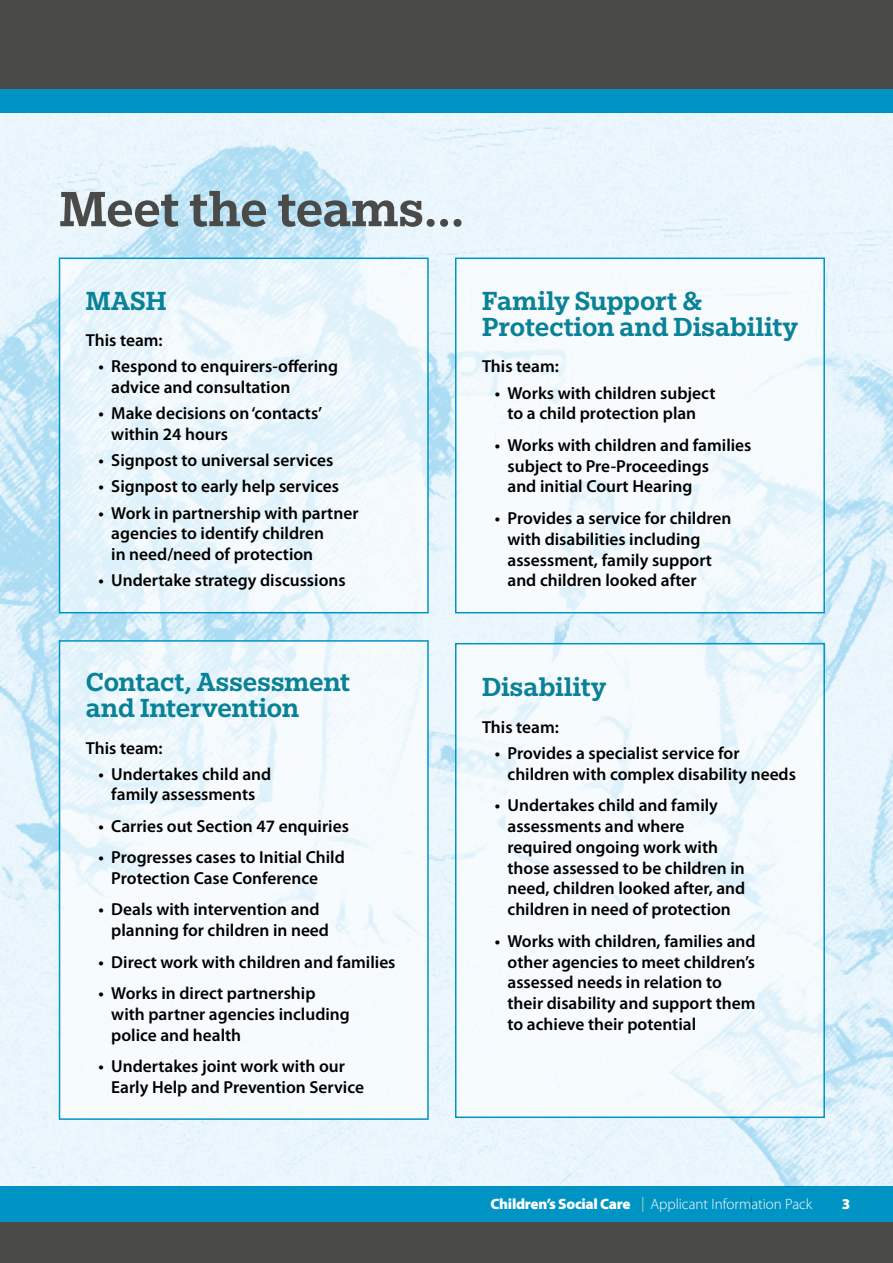
<style>
.page{position:relative;width:893px;height:1263px;background:#fff}
.page>*{position:absolute;margin:0;border:0;box-sizing:border-box;transform-origin:0 0}
.Myriad_Body_Text_par{font:500 54px "Egyptian Slate Pro";letter-spacing:-.01em;color:#4a4a49}
.Myriad_Body_Text_par-2{font:500 28.5px/26.1px "Egyptian Slate Pro";color:#098196}
.Myriad_Body_Text_par-3{font:600 17.4px/20.9px "Myriad Pro";color:#000}
.t1{font:300 15px "Myriad Pro";color:#fff}
.t2{font:900 15px "Myriad Pro";letter-spacing:-.02em;color:#fff}
.s1{font-weight:900}
.s2{font-weight:400;color:#96cca6}
.s3{font-weight:400}
</style>
<div class="page">
<img style="left:0;top:113px;width:893px;height:1073px">
<div style="left:0;top:1222px;width:893px;height:41px;background:#4a4a49"></div>
<div style="left:0;top:1186px;width:893px;height:36px;background:#0094c5"></div>
<div style="left:0;top:87px;width:893px;height:26px;background:#0094c5"></div>
<div style="left:0;top:0;width:893px;height:88px;background:#4a4a49"></div>
<div style="left:60px;top:258px;width:368px;height:355px;background:linear-gradient(to bottom,#eaf6fc,#ebf6fc)"></div>
<div style="left:59px;top:258px;width:370px;height:355px;border:2px solid #0094c5"></div>
<svg style="left:458px;top:261px;width:364px;height:349px;fill:#f6fbfd"></svg>
<div style="left:455px;top:258px;width:370px;height:355px;border:2px solid #0094c5"></div>
<svg style="left:62px;top:643px;width:364px;height:474px;fill:#f6fbfd"></svg>
<div style="left:59px;top:640px;width:370px;height:480px;border:2px solid #0094c5"></div>
<svg style="left:458px;top:646px;width:364px;height:469px;fill:#f6fbfd"></svg>
<div style="left:455px;top:643px;width:370px;height:475px;border:2px solid #0094c5"></div>
<p class="Myriad_Body_Text_par" style="left:60px;top:180px;width:407px">Meet the teams...</p>
<p class="Myriad_Body_Text_par-2" style="left:86px;top:287px;width:82px">MASH</p>
<p class="Myriad_Body_Text_par-3" style="left:86px;top:330px;width:78px">This team:</p>
<p class="Myriad_Body_Text_par-3" style="left:111px;top:356px;width:228px;text-indent:-13px">• Respond to enquirers-offering advice and consultation</p>
<p class="Myriad_Body_Text_par-3" style="left:111px;top:403px;width:212px;text-indent:-13px">• Make decisions on ‘contacts’ within 24 hours</p>
<p class="Myriad_Body_Text_par-3" style="left:99px;top:450px;width:236px">• Signpost to universal services</p>
<p class="Myriad_Body_Text_par-3" style="left:99px;top:476px;width:242px">• Signpost to early help services</p>
<p class="Myriad_Body_Text_par-3" style="left:111px;top:502px;width:249px;text-indent:-13px">• Work in partnership with partner agencies to identify children<br>in need/need of protection</p>
<p class="Myriad_Body_Text_par-3" style="left:99px;top:570px;width:249px">• Undertake strategy discussions</p>
<p class="Myriad_Body_Text_par-2" style="left:482px;top:287px;width:317px">Family Support &amp;<br>Protection and Disability</p>
<p class="Myriad_Body_Text_par-3" style="left:482px;top:356px;width:78px">This team:</p>
<p class="Myriad_Body_Text_par-3" style="left:495px;top:382px;width:222px;text-align:center">• Works with children subject to a child protection plan</p>
<p class="Myriad_Body_Text_par-3" style="left:507px;top:434px;width:245px;text-indent:-13px">• Works with children and families subject to Pre-Proceedings<br>and initial Court Hearing</p>
<p class="Myriad_Body_Text_par-3" style="left:507px;top:507px;width:225px;text-indent:-13px">• Provides a service for children with disabilities including assessment, family support and children looked after</p>
<p class="Myriad_Body_Text_par-2" style="left:86px;top:668px;width:266px">Contact, Assessment and Intervention</p>
<p class="Myriad_Body_Text_par-3" style="left:86px;top:737px;width:78px">This team:</p>
<p class="Myriad_Body_Text_par-3" style="left:99px;top:763px;width:174px;text-align:center">• Undertakes child and family assessments</p>
<p class="Myriad_Body_Text_par-3" style="left:99px;top:815px;width:252px">• Carries out Section 47 enquiries</p>
<p class="Myriad_Body_Text_par-3" style="left:111px;top:846px;width:235px;text-indent:-13px">• Progresses cases to Initial Child<br>Protection Case Conference</p>
<p class="Myriad_Body_Text_par-3" style="left:111px;top:899px;width:219px;text-indent:-13px">• Deals with intervention and planning for children in need</p>
<p class="Myriad_Body_Text_par-3" style="left:99px;top:951px;width:299px">• Direct work with children and families</p>
<p class="Myriad_Body_Text_par-3" style="left:111px;top:982px;width:240px;text-indent:-13px">• Works in direct partnership with partner agencies including police and health</p>
<p class="Myriad_Body_Text_par-3" style="left:111px;top:1055px;width:254px;text-indent:-13px">• Undertakes joint work with our<br>Early Help and Prevention Service</p>
<p class="Myriad_Body_Text_par-2" style="left:482px;top:674px;width:126px">Disability</p>
<p class="Myriad_Body_Text_par-3" style="left:482px;top:716px;width:78px">This team:</p>
<p class="Myriad_Body_Text_par-3" style="left:507px;top:742px;width:290px;text-indent:-13px">• Provides a specialist service for children with complex disability needs</p>
<p class="Myriad_Body_Text_par-3" style="left:507px;top:794px;width:239px;text-indent:-13px">• Undertakes child and family assessments and where required ongoing work with those assessed to be children in need, children looked after, and children in need of protection</p>
<p class="Myriad_Body_Text_par-3" style="left:507px;top:930px;width:250px;text-indent:-13px">• Works with children, families and other agencies to meet children’s assessed needs in relation to their disability and support them to achieve their potential</p>
<p class="t1" style="left:491px;top:1195px;width:323px"><span class="s1">Children’s Social Care</span> <span class="s2">|</span> Applicant Information Pack</p>
<p class="t2" style="left:842px;top:1194px;width:10px">3</p>
<p class="t2" style="left:682px;top:1194px;width:131px">Title here <span class="s2">|</span> <span class="s3">Strapline</span></p>
</div>
